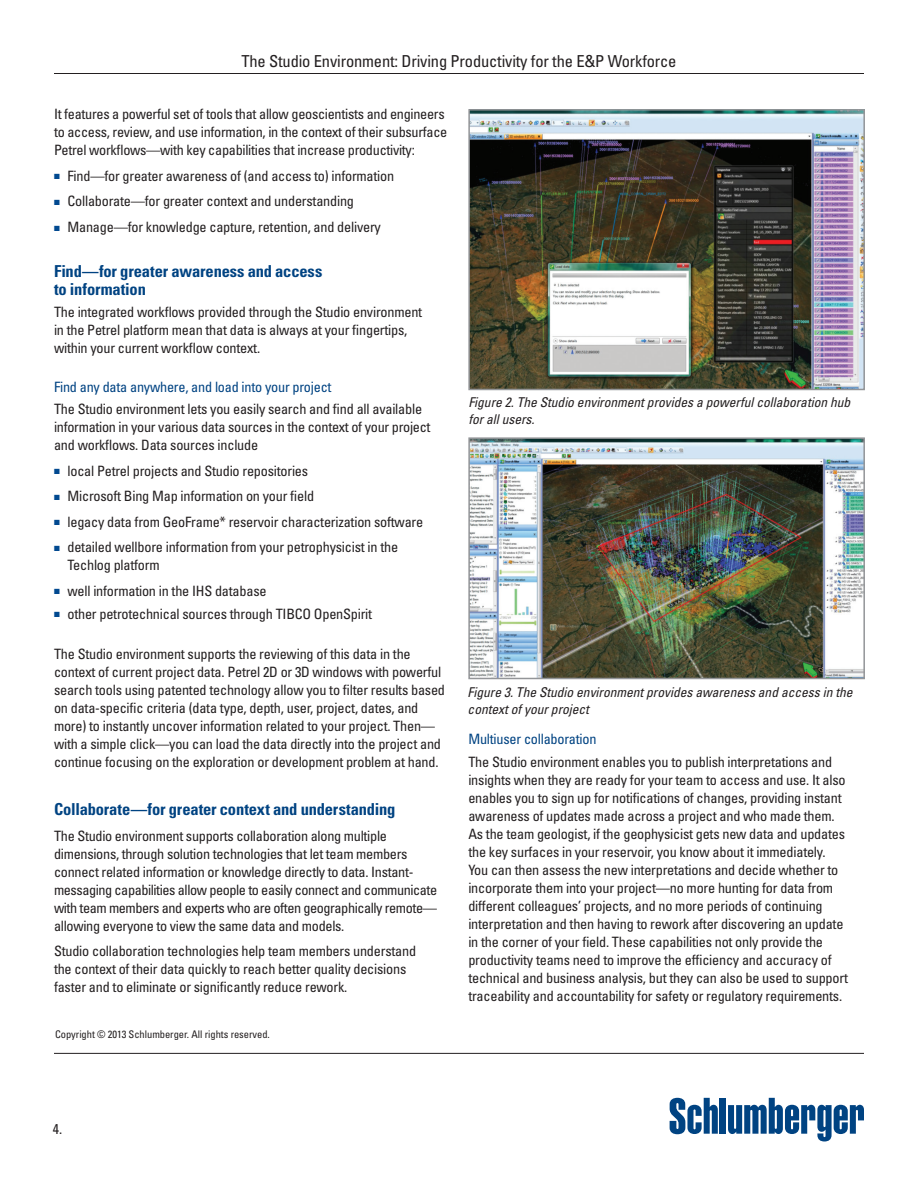
<style>
.page{position:relative;width:918px;height:1188px;background:#fff}
.page>*{position:absolute;margin:0;border:0;box-sizing:border-box;transform-origin:0 0}
.t1{font:700 condensed 16.5px/18px "Univers LT Std";letter-spacing:-.01em;color:#004382}
.t2{font:condensed 16.5px "Univers LT Std";letter-spacing:-.01em;color:#231f20}
.t3{font:condensed 14.25px/18px "Univers LT Std";letter-spacing:-.015em;color:#231f20}
.t4{font:condensed 14.25px "Univers LT Std";letter-spacing:-.015em;color:#004382}
.t5{font:italic condensed 13.5px/16.5px "Univers LT Std";letter-spacing:-.005em;color:#231f20}
.t6{font:condensed 10.5px "Univers LT Std";letter-spacing:-.005em;color:#231f20}
.s1{color:#014990}
</style>
<div class="page">
<div style="left:720px;top:1098px;width:6px;height:36px;background:#004382"></div>
<svg style="left:728px;top:1098px;width:136px;height:44px"></svg>
<svg style="left:670px;top:1098px;width:48px;height:36px"></svg>
<hr style="left:54px;top:73px;width:810px;height:1px;background:#231f20">
<hr style="left:54px;top:1053px;width:810px;height:1px;background:#231f20">
<img style="left:471px;top:112px;width:391px;height:275px">
<div style="left:468px;top:109px;width:397px;height:281px;border:2px solid #939598"></div>
<img style="left:471px;top:440px;width:391px;height:236px">
<div style="left:468px;top:437px;width:397px;height:242px;border:2px solid #939598"></div>
<p class="t2" style="left:241px;top:51px;width:437px">The Studio Environment: Driving Productivity for the E&amp;P Workforce</p>
<p class="t3" style="left:54px;top:105px;width:395px">It features a powerful set of tools that allow geoscientists and engineers to access, review, and use information, in the context of their subsurface<br>Petrel workflows—with key capabilities that increase productivity:</p>
<p class="t3" style="left:54px;top:167px;width:342px"><span class="s1">■</span> Find—for greater awareness of (and access to) information</p>
<p class="t3" style="left:54px;top:192px;width:302px"><span class="s1">■</span> Collaborate—for greater context and understanding</p>
<p class="t3" style="left:54px;top:218px;width:328px"><span class="s1">■</span> Manage—for knowledge capture, retention, and delivery</p>
<p class="t1" style="left:54px;top:262px;width:270px">Find—for greater awareness and access to information</p>
<p class="t3" style="left:54px;top:303px;width:370px">The integrated workflows provided through the Studio environment in the Petrel platform mean that data is always at your fingertips, within your current workflow context.</p>
<p class="t4" style="left:54px;top:378px;width:279px">Find any data anywhere, and load into your project</p>
<p class="t3" style="left:54px;top:400px;width:378px">The Studio environment lets you easily search and find all available information in your various data sources in the context of your project and workflows. Data sources include</p>
<p class="t3" style="left:54px;top:461px;width:256px"><span class="s1">■</span> local Petrel projects and Studio repositories</p>
<p class="t3" style="left:54px;top:487px;width:262px"><span class="s1">■</span> Microsoft Bing Map information on your field</p>
<p class="t3" style="left:54px;top:513px;width:371px"><span class="s1">■</span> legacy data from GeoFrame* reservoir characterization software</p>
<p class="t3" style="left:68px;top:538px;width:332px;text-indent:-13px"><span class="s1">■</span> detailed wellbore information from your petrophysicist in the<br>Techlog platform</p>
<p class="t3" style="left:54px;top:582px;width:214px"><span class="s1">■</span> well information in the IHS database</p>
<p class="t3" style="left:54px;top:604px;width:320px"><span class="s1">■</span> other petrotechnical sources through TIBCO OpenSpirit</p>
<p class="t3" style="left:54px;top:645px;width:393px">The Studio environment supports the reviewing of this data in the context of current project data. Petrel 2D or 3D windows with powerful search tools using patented technology allow you to filter results based on data-specific criteria (data type, depth, user, project, dates, and more) to instantly uncover information related to your project. Then— with a simple click—you can load the data directly into the project and continue focusing on the exploration or development problem at hand.</p>
<p class="t1" style="left:54px;top:800px;width:343px">Collaborate—for greater context and understanding</p>
<p class="t3" style="left:54px;top:826px;width:385px">The Studio environment supports collaboration along multiple dimensions, through solution technologies that let team members connect related information or knowledge directly to data. Instant&shy;messaging capabilities allow people to easily connect and communicate with team members and experts who are often geographically remote— allowing everyone to view the same data and models.</p>
<p class="t3" style="left:54px;top:942px;width:364px">Studio collaboration technologies help team members understand the context of their data quickly to reach better quality decisions faster and to eliminate or significantly reduce rework.</p>
<p class="t5" style="left:468px;top:394px;width:383px">Figure 2. The Studio environment provides a powerful collaboration hub for all users.</p>
<p class="t5" style="left:468px;top:684px;width:386px">Figure 3. The Studio environment provides awareness and access in the context of your project</p>
<p class="t4" style="left:468px;top:730px;width:130px">Multiuser collaboration</p>
<p class="t3" style="left:468px;top:753px;width:381px">The Studio environment enables you to publish interpretations and insights when they are ready for your team to access and use. It also enables you to sign up for notifications of changes, providing instant awareness of updates made across a project and who made them.<br>As the team geologist, if the geophysicist gets new data and updates the key surfaces in your reservoir, you know about it immediately.<br>You can then assess the new interpretations and decide whether to incorporate them into your project—no more hunting for data from different colleagues’ projects, and no more periods of continuing interpretation and then having to rework after discovering an update in the corner of your field. These capabilities not only provide the productivity teams need to improve the efficiency and accuracy of technical and business analysis, but they can also be used to support traceability and accountability for safety or regulatory requirements.</p>
<p class="t6" style="left:55px;top:1028px;width:216px">Copyright © 2013 Schlumberger. All rights reserved.</p>
<p class="t3" style="left:53px;top:1120px;width:11px">4.</p>
</div>
